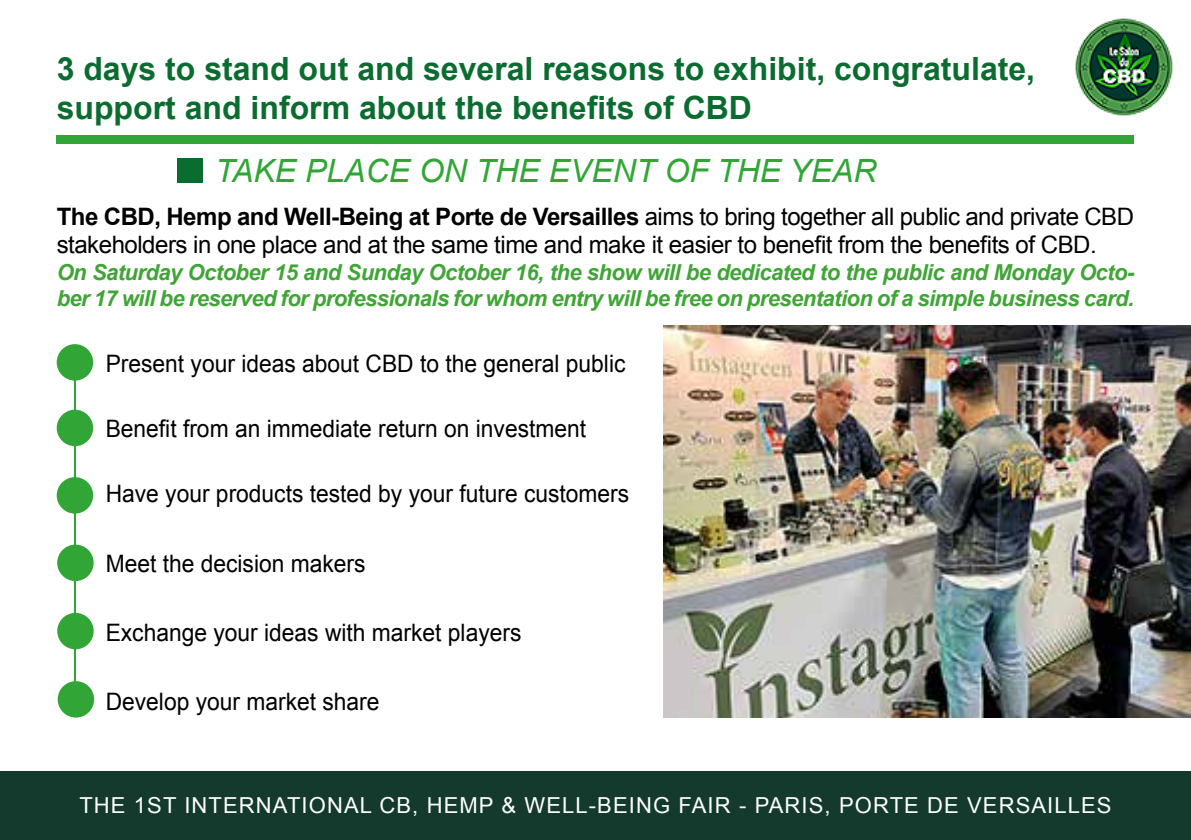
<style>
.page{position:relative;width:1191px;height:840px;background:#fff}
.page>*{position:absolute;margin:0;border:0;box-sizing:border-box;transform-origin:0 0}
.t1{font:700 32px/38.4px "Arial";color:#0b6c30}
.t2{font:italic 32px "Arial";color:#31a636}
.t3{font:24px "Arial";color:#000;scale:.95 1}
.t4{font:24px/28.8px "Arial";letter-spacing:-.02em;color:#000}
.t5{font:italic 700 22px/26.4px "Arial";letter-spacing:-.025em;color:#3fa535}
.t6{font:22px "Arial";letter-spacing:.05em;color:#fff}
.s1{font-weight:700}
</style>
<div class="page">
<div style="left:57px;top:136px;width:1077px;height:8px;background:#31a636"></div>
<div style="left:0;top:771px;width:1191px;height:68px;background:#133a2d"></div>
<hr style="left:74px;top:373px;width:2px;height:315px;background:#31a636">
<div style="left:57px;top:344px;width:36px;height:36px;background:#31a636;border-radius:50%"></div>
<div style="left:57px;top:409px;width:36px;height:37px;background:#31a636;border-radius:50%"></div>
<div style="left:57px;top:477px;width:36px;height:36px;background:#31a636;border-radius:50%"></div>
<div style="left:57px;top:544px;width:37px;height:36px;background:#31a636;border-radius:50%"></div>
<div style="left:57px;top:612px;width:37px;height:37px;background:#31a636;border-radius:50%"></div>
<div style="left:58px;top:680px;width:36px;height:37px;background:#31a636;border-radius:50%"></div>
<div style="left:177px;top:158px;width:26px;height:25px;background:#0b6c30"></div>
<img style="left:1075px;top:18px;width:98px;height:98px">
<img style="left:663px;top:325px;width:528px;height:392px">
<h1 class="t1" style="left:57px;top:51px;width:980px">3 days to stand out and several reasons to exhibit, congratulate, support and inform about the benefits of CBD</h1>
<h1 class="t2" style="left:215px;top:150px;width:663px">TAKE PLACE ON THE EVENT OF THE YEAR</h1>
<p class="t4" style="left:57px;top:202px;width:1079px"><span class="s1">The CBD, Hemp and Well-Being at Porte de Versailles</span> aims to bring together all public and private CBD stakeholders in one place and at the same time and make it easier to benefit from the benefits of CBD.</p>
<p class="t5" style="left:57px;top:260px;width:1079px">On Saturday October 15 and Sunday October 16, the show will be dedicated to the public and Monday Octo&shy;ber 17 will be reserved for professionals for whom entry will be free on presentation of a simple business card.</p>
<p class="t3" style="left:106px;top:347px;width:548px">Present your ideas about CBD to the general public</p>
<p class="t3" style="left:106px;top:412px;width:507px">Benefit from an immediate return on investment</p>
<p class="t3" style="left:106px;top:477px;width:552px">Have your products tested by your future customers</p>
<p class="t3" style="left:106px;top:548px;width:275px">Meet the decision makers</p>
<p class="t3" style="left:106px;top:616px;width:439px">Exchange your ideas with market players</p>
<p class="t3" style="left:106px;top:685px;width:290px">Develop your market share</p>
<p class="t6" style="left:79px;top:790px;width:1033px">THE 1ST INTERNATIONAL CB, HEMP &amp; WELL-BEING FAIR - PARIS, PORTE DE VERSAILLES</p>
</div>
